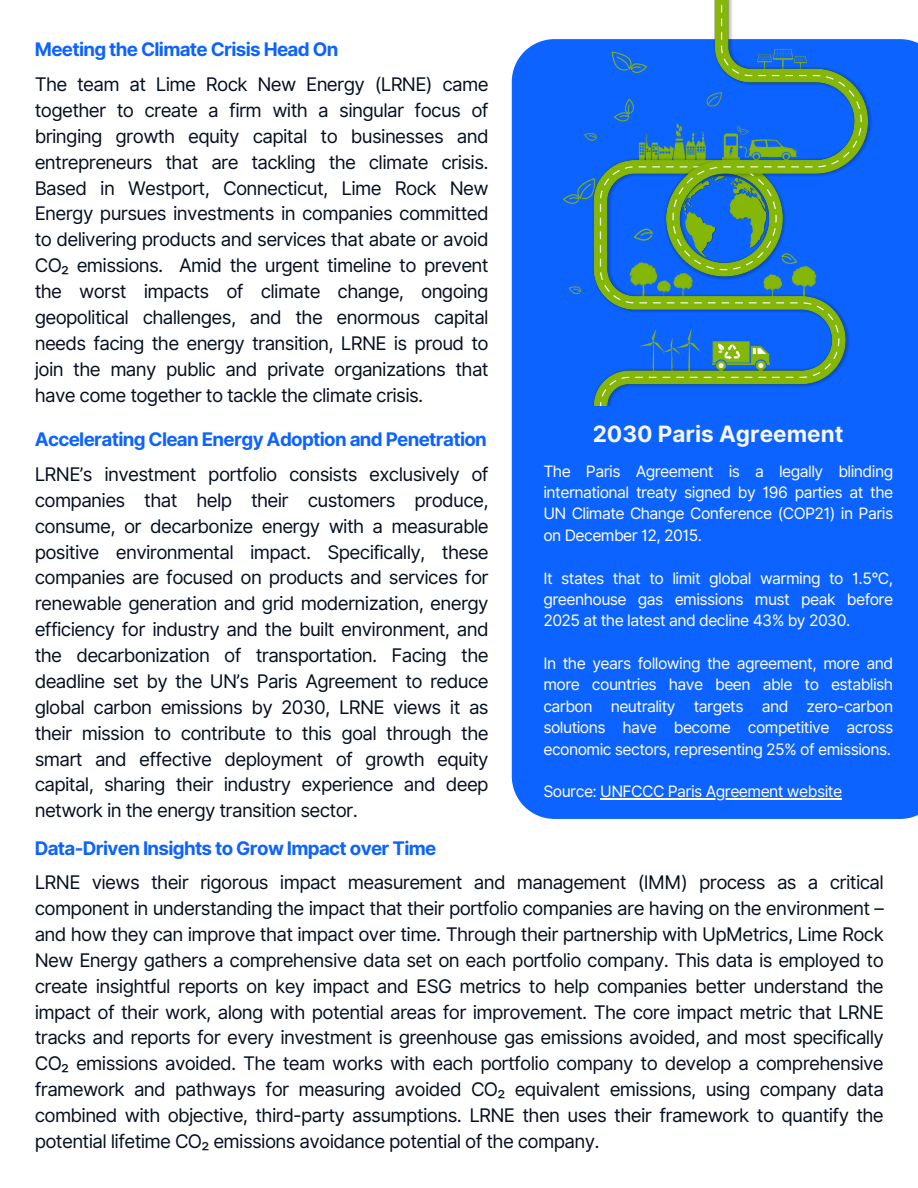
<style>
.page{position:relative;width:918px;height:1188px;background:#fff}
.page>*{position:absolute;margin:0;border:0;box-sizing:border-box;transform-origin:0 0}
.t1{font:700 22.5px "Inter";color:#f5f7f9}
.t2{font:18.75px/25.8px "Inter";letter-spacing:-.035em;color:#060f1f;text-align:justify}
.t3{font:700 18.75px "Inter";letter-spacing:-.035em;color:#0c63ff}
.t4{font:15.75px/21.3px "Inter";letter-spacing:-.035em;color:#fff;text-align:justify}
</style>
<div class="page">
<div style="left:512px;top:39px;width:406px;height:780px;background:#0c63ff"></div>
<img style="left:564px;top:0;width:308px;height:405px">
<hr style="left:600px;top:798px;width:242px;height:2px;background:#fff">
<p class="t3" style="left:35px;top:38px;width:305px">Meeting the Climate Crisis Head On</p>
<p class="t2" style="left:35px;top:71px;width:455px">The team at Lime Rock New Energy (LRNE) came together to create a firm with a singular focus of bringing growth equity capital to businesses and entrepreneurs that are tackling the climate crisis.<br>Based in Westport, Connecticut, Lime Rock New Energy pursues investments in companies committed to delivering products and services that abate or avoid CO₂ emissions. Amid the urgent timeline to prevent the worst impacts of climate change, ongoing geopolitical challenges, and the enormous capital needs facing the energy transition, LRNE is proud to join the many public and private organizations that have come together to tackle the climate crisis.</p>
<p class="t3" style="left:35px;top:428px;width:454px">Accelerating Clean Energy Adoption and Penetration</p>
<p class="t2" style="left:35px;top:461px;width:455px">LRNE’s investment portfolio consists exclusively of companies that help their customers produce, consume, or decarbonize energy with a measurable positive environmental impact. Specifically, these companies are focused on products and services for renewable generation and grid modernization, energy efficiency for industry and the built environment, and the decarbonization of transportation. Facing the deadline set by the UN’s Paris Agreement to reduce global carbon emissions by 2030, LRNE views it as their mission to contribute to this goal through the smart and effective deployment of growth equity capital, sharing their industry experience and deep network in the energy transition sector.</p>
<p class="t3" style="left:35px;top:837px;width:403px">Data-Driven Insights to Grow Impact over Time</p>
<p class="t2" style="left:35px;top:870px;width:851px">LRNE views their rigorous impact measurement and management (IMM) process as a critical component in understanding the impact that their portfolio companies are having on the environment – and how they can improve that impact over time. Through their partnership with UpMetrics, Lime Rock New Energy gathers a comprehensive data set on each portfolio company. This data is employed to create insightful reports on key impact and ESG metrics to help companies better understand the impact of their work, along with potential areas for improvement. The core impact metric that LRNE tracks and reports for every investment is greenhouse gas emissions avoided, and most specifically CO₂ emissions avoided. The team works with each portfolio company to develop a comprehensive framework and pathways for measuring avoided CO₂ equivalent emissions, using company data combined with objective, third-party assumptions. LRNE then uses their framework to quantify the potential lifetime CO₂ emissions avoidance potential of the company.</p>
<p class="t1" style="left:593px;top:421px;width:252px">2030 Paris Agreement</p>
<p class="t4" style="left:543px;top:460px;width:351px">The Paris Agreement is a legally blinding international treaty signed by 196 parties at the UN Climate Change Conference (COP21) in Paris on December 12, 2015.</p>
<p class="t4" style="left:543px;top:567px;width:351px">It states that to limit global warming to 1.5°C, greenhouse gas emissions must peak before 2025 at the latest and decline 43% by 2030.</p>
<p class="t4" style="left:543px;top:653px;width:351px">In the years following the agreement, more and more countries have been able to establish carbon neutrality targets and zero-carbon solutions have become competitive across economic sectors, representing 25% of emissions.</p>
<p class="t4" style="left:543px;top:781px;width:300px">Source: UNFCCC Paris Agreement website</p>
</div>
